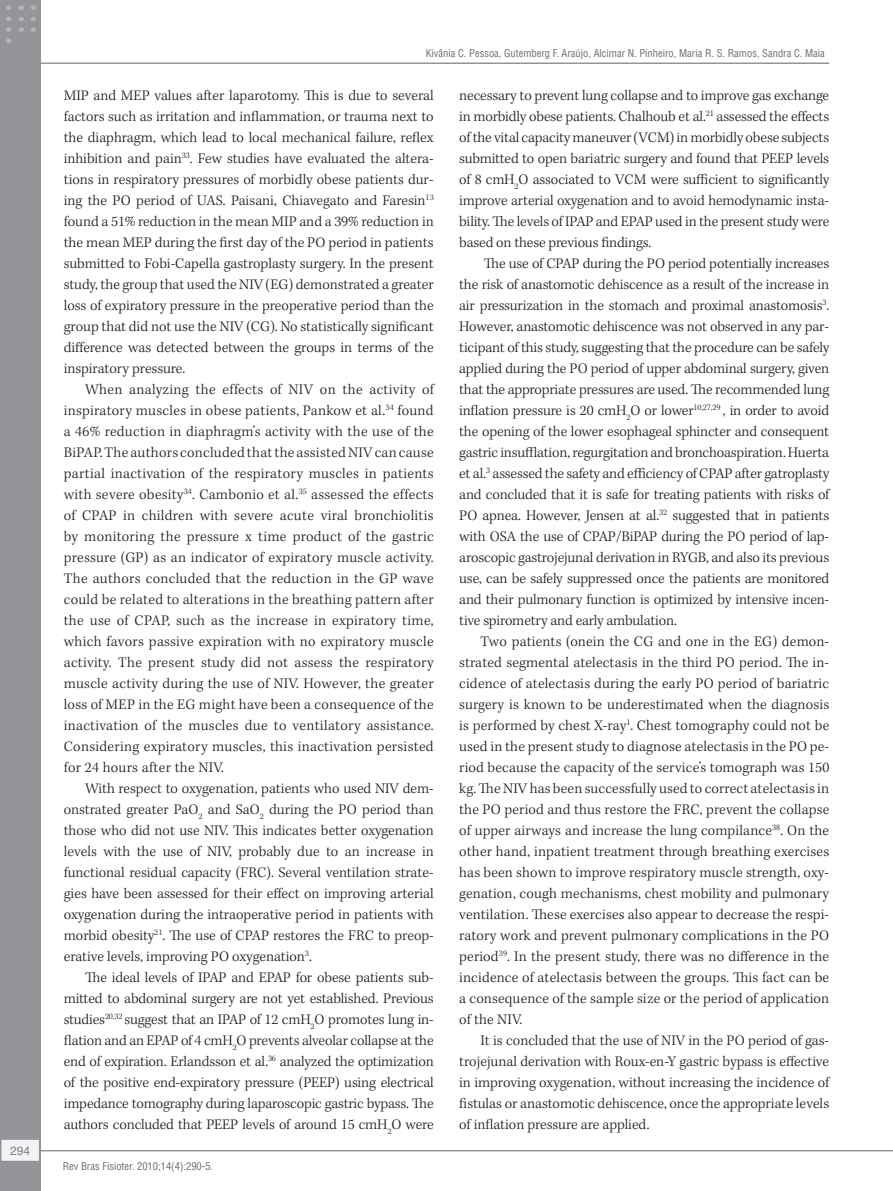
<style>
.page{position:relative;width:893px;height:1191px;background:#fff}
.page>*{position:absolute;margin:0;border:0;box-sizing:border-box;transform-origin:0 0}
.z05_0_texto_txt{font:300 15px/21px "Kepler Std";letter-spacing:-.005em;color:#231f20;text-align:justify}
.t1{font:12px "Helvetica LT Std";color:#808285}
.t2{font:condensed 10.5px "Helvetica LT Std";color:#6c6d70}
</style>
<div class="page">
<hr style="left:14px;top:1150px;width:879px;height:1px;background:#939598">
<hr style="left:13px;top:62px;width:816px;height:2px;background:#939598">
<div style="left:0;top:0;width:40px;height:1191px;background:#939598"></div>
<div style="left:1px;top:1139px;width:39px;height:22px;background:#f2f3f4"></div>
<div style="left:0;top:1138px;width:40px;height:24px;border:2px solid #939598"></div>
<svg style="left:6px;top:39px;width:5px;height:4px"></svg>
<svg style="left:6px;top:27px;width:5px;height:5px"></svg>
<svg style="left:6px;top:17px;width:5px;height:4px"></svg>
<svg style="left:6px;top:5px;width:5px;height:5px"></svg>
<svg style="left:19px;top:27px;width:5px;height:5px"></svg>
<svg style="left:19px;top:17px;width:5px;height:4px"></svg>
<svg style="left:19px;top:5px;width:5px;height:5px"></svg>
<svg style="left:31px;top:27px;width:5px;height:5px"></svg>
<svg style="left:31px;top:17px;width:5px;height:4px"></svg>
<svg style="left:31px;top:5px;width:5px;height:5px"></svg>
<p class="t1" style="left:10px;top:1143px;width:22px">294</p>
<p class="t2" style="left:426px;top:46px;width:401px">Kivânia C. Pessoa, Gutemberg F. Araújo, Alcimar N. Pinheiro, Maria R. S. Ramos, Sandra C. Maia</p>
<p class="z05_0_texto_txt" style="left:64px;top:85px;width:371px">MIP and MEP values after laparotomy. This is due to several factors such as irritation and inflammation, or trauma next to the diaphragm, which lead to local mechanical failure, reflex inhibition and pain<sup>33</sup>. Few studies have evaluated the altera&shy;tions in respiratory pressures of morbidly obese patients dur&shy;ing the PO period of UAS. Paisani, Chiavegato and Faresin<sup>13 </sup>found a 51% reduction in the mean MIP and a 39% reduction in the mean MEP during the first day of the PO period in patients submitted to Fobi-Capella gastroplasty surgery. In the present study, the group that used the NIV (EG) demonstrated a greater loss of expiratory pressure in the preoperative period than the group that did not use the NIV (CG). No statistically significant difference was detected between the groups in terms of the inspiratory pressure.</p>
<p class="z05_0_texto_txt" style="left:64px;top:379px;width:371px;text-indent:21px">When analyzing the effects of NIV on the activity of inspiratory muscles in obese patients, Pankow et al.<sup>34</sup> found a 46% reduction in diaphragm’s activity with the use of the BiPAP. The authors concluded that the assisted NIV can cause partial inactivation of the respiratory muscles in patients with severe obesity<sup>34</sup>. Cambonio et al.<sup>35</sup> assessed the effects of CPAP in children with severe acute viral bronchiolitis by monitoring the pressure x time product of the gastric pressure (GP) as an indicator of expiratory muscle activity.<br>The authors concluded that the reduction in the GP wave could be related to alterations in the breathing pattern after the use of CPAP, such as the increase in expiratory time, which favors passive expiration with no expiratory muscle activity. The present study did not assess the respiratory muscle activity during the use of NIV. However, the greater loss of MEP in the EG might have been a consequence of the inactivation of the muscles due to ventilatory assistance.<br>Considering expiratory muscles, this inactivation persisted for 24 hours after the NIV.</p>
<p class="z05_0_texto_txt" style="left:64px;top:778px;width:371px;text-indent:21px">With respect to oxygenation, patients who used NIV dem&shy;onstrated greater PaO<sub>2</sub> and SaO<sub>2</sub> during the PO period than those who did not use NIV. This indicates better oxygenation levels with the use of NIV, probably due to an increase in functional residual capacity (FRC). Several ventilation strate&shy;gies have been assessed for their effect on improving arterial oxygenation during the intraoperative period in patients with morbid obesity<sup>21</sup>. The use of CPAP restores the FRC to preop&shy;erative levels, improving PO oxygenation<sup>3</sup>.</p>
<p class="z05_0_texto_txt" style="left:64px;top:967px;width:371px;text-indent:21px">The ideal levels of IPAP and EPAP for obese patients sub&shy;mitted to abdominal surgery are not yet established. Previous studies<sup>20,32</sup> suggest that an IPAP of 12 cmH<sub>2</sub>O promotes lung in&shy;flation and an EPAP of 4 cmH<sub>2</sub>O prevents alveolar collapse at the end of expiration. Erlandsson et al.<sup>36</sup> analyzed the optimization of the positive end-expiratory pressure (PEEP) using electrical impedance tomography during laparoscopic gastric bypass. The authors concluded that PEEP levels of around 15 cmH<sub>2</sub>O were</p>
<p class="t2" style="left:63px;top:1160px;width:152px">Rev Bras Fisioter. 2010;14(4):290-5.</p>
<p class="z05_0_texto_txt" style="left:459px;top:85px;width:371px">necessary to prevent lung collapse and to improve gas exchange in morbidly obese patients. Chalhoub et al.<sup>21</sup> assessed the effects of the vital capacity maneuver (VCM) in morbidly obese subjects submitted to open bariatric surgery and found that PEEP levels of 8 cmH<sub>2</sub>O associated to VCM were sufficient to significantly improve arterial oxygenation and to avoid hemodynamic insta&shy;bility. The levels of IPAP and EPAP used in the present study were based on these previous findings.</p>
<p class="z05_0_texto_txt" style="left:459px;top:253px;width:371px;text-indent:25px">The use of CPAP during the PO period potentially increases the risk of anastomotic dehiscence as a result of the increase in air pressurization in the stomach and proximal anastomosis<sup>3</sup>.<br>However, anastomotic dehiscence was not observed in any par&shy;ticipant of this study, suggesting that the procedure can be safely applied during the PO period of upper abdominal surgery, given that the appropriate pressures are used. The recommended lung inflation pressure is 20 cmH<sub>2</sub>O or lower<sup>10,27,29</sup> , in order to avoid the opening of the lower esophageal sphincter and consequent gastric insufflation, regurgitation and bronchoaspiration. Huerta et al.<sup>3</sup> assessed the safety and efficiency of CPAP after gatroplasty and concluded that it is safe for treating patients with risks of PO apnea. However, Jensen at al.<sup>32</sup> suggested that in patients with OSA the use of CPAP/BiPAP during the PO period of lap&shy;aroscopic gastrojejunal derivation in RYGB, and also its previous use, can be safely suppressed once the patients are monitored and their pulmonary function is optimized by intensive incen&shy;tive spirometry and early ambulation.</p>
<p class="z05_0_texto_txt" style="left:459px;top:631px;width:371px;text-indent:21px">Two patients (onein the CG and one in the EG) demon&shy;strated segmental atelectasis in the third PO period. The in&shy;cidence of atelectasis during the early PO period of bariatric surgery is known to be underestimated when the diagnosis is performed by chest X-ray<sup>1</sup>. Chest tomography could not be used in the present study to diagnose atelectasis in the PO pe&shy;riod because the capacity of the service’s tomograph was 150 kg. The NIV has been successfully used to correct atelectasis in the PO period and thus restore the FRC, prevent the collapse of upper airways and increase the lung compilance<sup>38</sup>. On the other hand, inpatient treatment through breathing exercises has been shown to improve respiratory muscle strength, oxy&shy;genation, cough mechanisms, chest mobility and pulmonary ventilation. These exercises also appear to decrease the respi&shy;ratory work and prevent pulmonary complications in the PO period<sup>39</sup>. In the present study, there was no difference in the incidence of atelectasis between the groups. This fact can be a consequence of the sample size or the period of application of the NIV.</p>
<p class="z05_0_texto_txt" style="left:459px;top:1030px;width:371px;text-indent:21px">It is concluded that the use of NIV in the PO period of gas&shy;trojejunal derivation with Roux-en-Y gastric bypass is effective in improving oxygenation, without increasing the incidence of fistulas or anastomotic dehiscence, once the appropriate levels of inflation pressure are applied.</p>
</div>
